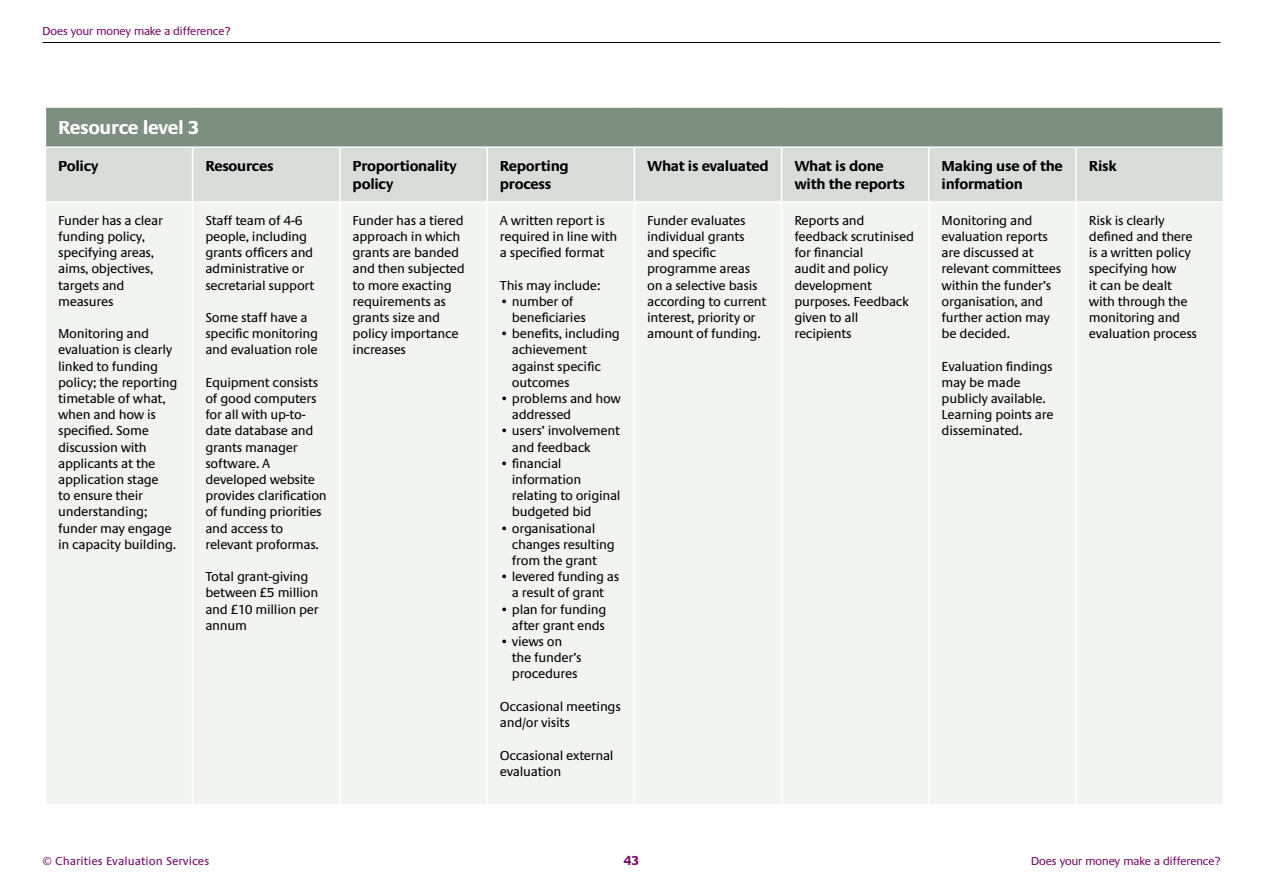
<style>
.page{position:relative;width:1263px;height:893px;background:#fff}
.page>*{position:absolute;margin:0;border:0;box-sizing:border-box;transform-origin:0 0}
.t1{font:700 19.5px "Praxis EF";letter-spacing:-.02em;color:#fff}
.t2{font:700 15px/18px "Praxis EF";letter-spacing:-.02em;color:#000}
.t3{font:13.5px/16.2px "Praxis EF";letter-spacing:-.02em;color:#000}
.t4{font:700 13.5px "Praxis EF";color:#750c68}
.t5{font:12px "Praxis";color:#750c68}
.t6{font:12px "Praxis EF";color:#750c68}
</style>
<div class="page">
<hr style="left:43px;top:42px;width:1177px;height:1px;background:#000">
<div style="left:45px;top:107px;width:1178px;height:40px;background:#7d8f7f"></div>
<div style="left:46px;top:148px;width:1176px;height:53px;background:#d8ddd9"></div>
<div style="left:46px;top:203px;width:1176px;height:601px;background:#f2f4f2"></div>
<hr style="left:45px;top:108px;width:1px;height:38px;background:#fff">
<hr style="left:45px;top:106px;width:148px;height:2px;background:#fff">
<hr style="left:193px;top:106px;width:147px;height:2px;background:#fff">
<hr style="left:340px;top:106px;width:147px;height:2px;background:#fff">
<hr style="left:487px;top:106px;width:147px;height:2px;background:#fff">
<hr style="left:634px;top:106px;width:148px;height:2px;background:#fff">
<hr style="left:782px;top:106px;width:147px;height:2px;background:#fff">
<hr style="left:929px;top:106px;width:147px;height:2px;background:#fff">
<hr style="left:1076px;top:106px;width:148px;height:2px;background:#fff">
<hr style="left:1222px;top:108px;width:2px;height:38px;background:#fff">
<hr style="left:192px;top:148px;width:1px;height:53px;background:#fff">
<hr style="left:339px;top:148px;width:2px;height:53px;background:#fff">
<hr style="left:486px;top:148px;width:2px;height:53px;background:#fff">
<hr style="left:634px;top:148px;width:1px;height:53px;background:#fff">
<hr style="left:781px;top:148px;width:1px;height:53px;background:#fff">
<hr style="left:928px;top:148px;width:1px;height:53px;background:#fff">
<hr style="left:1075px;top:148px;width:2px;height:53px;background:#fff">
<hr style="left:192px;top:203px;width:1px;height:601px;background:#fff">
<hr style="left:339px;top:203px;width:2px;height:601px;background:#fff">
<hr style="left:486px;top:203px;width:2px;height:601px;background:#fff">
<hr style="left:634px;top:203px;width:1px;height:601px;background:#fff">
<hr style="left:781px;top:203px;width:1px;height:601px;background:#fff">
<hr style="left:928px;top:203px;width:1px;height:601px;background:#fff">
<hr style="left:1075px;top:203px;width:2px;height:601px;background:#fff">
<hr style="left:45px;top:146px;width:148px;height:2px;background:#fff">
<hr style="left:193px;top:146px;width:147px;height:2px;background:#fff">
<hr style="left:340px;top:146px;width:147px;height:2px;background:#fff">
<hr style="left:487px;top:146px;width:147px;height:2px;background:#fff">
<hr style="left:634px;top:146px;width:148px;height:2px;background:#fff">
<hr style="left:782px;top:146px;width:147px;height:2px;background:#fff">
<hr style="left:929px;top:146px;width:147px;height:2px;background:#fff">
<hr style="left:1076px;top:146px;width:148px;height:2px;background:#fff">
<p class="t5" style="left:43px;top:25px;width:189px">Does your money make a difference?</p>
<h1 class="t1" style="left:58px;top:117px;width:142px">Resource level 3</h1>
<p class="t2" style="left:58px;top:157px;width:42px">Policy</p>
<p class="t2" style="left:205px;top:157px;width:70px">Resources</p>
<p class="t2" style="left:353px;top:157px;width:106px">Proportionality policy</p>
<p class="t2" style="left:500px;top:157px;width:70px">Reporting process</p>
<p class="t2" style="left:647px;top:157px;width:123px">What is evaluated</p>
<p class="t2" style="left:794px;top:157px;width:112px">What is done with the reports</p>
<p class="t2" style="left:942px;top:157px;width:123px">Making use of the information</p>
<p class="t2" style="left:1089px;top:157px;width:30px">Risk</p>
<p class="t3" style="left:58px;top:213px;width:106px">Funder has a clear funding policy, specifying areas, aims, objectives, targets and measures</p>
<p class="t3" style="left:58px;top:326px;width:121px">Monitoring and evaluation is clearly linked to funding policy; the reporting timetable of what, when and how is specified. Some discussion with applicants at the application stage<br>to ensure their understanding; funder may engage in capacity building.</p>
<p class="t3" style="left:205px;top:213px;width:111px">Staff team of 4-6 people, including grants officers and administrative or secretarial support</p>
<p class="t3" style="left:205px;top:310px;width:114px">Some staff have a specific monitoring and evaluation role</p>
<p class="t3" style="left:205px;top:375px;width:123px">Equipment consists of good computers for all with up-to&shy;date database and grants manager software. A developed website provides clarification of funding priorities and access to relevant proformas.</p>
<p class="t3" style="left:205px;top:569px;width:115px">Total grant-giving between £5 million and £10 million per annum</p>
<p class="t3" style="left:353px;top:213px;width:114px">Funder has a tiered approach in which grants are banded and then subjected to more exacting requirements as grants size and policy importance increases</p>
<p class="t3" style="left:500px;top:213px;width:119px">A written report is required in line with a specified format</p>
<p class="t3" style="left:1089px;top:213px;width:110px">Risk is clearly defined and there is a written policy specifying how<br>it can be dealt with through the monitoring and evaluation process</p>
<p class="t3" style="left:647px;top:213px;width:121px">Funder evaluates individual grants and specific programme areas on a selective basis according to current interest, priority or amount of funding.</p>
<p class="t3" style="left:794px;top:213px;width:121px">Reports and feedback scrutinised for financial<br>audit and policy development purposes. Feedback given to all recipients</p>
<p class="t3" style="left:942px;top:213px;width:121px">Monitoring and evaluation reports are discussed at relevant committees within the funder’s organisation, and further action may be decided.</p>
<p class="t3" style="left:942px;top:358px;width:113px">Evaluation findings may be made publicly available.<br>Learning points are disseminated.</p>
<p class="t3" style="left:500px;top:277px;width:102px">This may include:</p>
<p class="t3" style="left:512px;top:294px;width:75px;text-indent:-12px">• number of beneficiaries</p>
<p class="t3" style="left:512px;top:326px;width:110px;text-indent:-12px">• benefits, including achievement against specific outcomes</p>
<p class="t3" style="left:512px;top:391px;width:110px;text-indent:-12px">• problems and how addressed</p>
<p class="t3" style="left:512px;top:423px;width:110px;text-indent:-12px">• users’ involvement and feedback</p>
<p class="t3" style="left:512px;top:456px;width:110px;text-indent:-12px">• financial information relating to original budgeted bid</p>
<p class="t3" style="left:512px;top:520px;width:104px;text-indent:-12px">• organisational changes resulting from the grant</p>
<p class="t3" style="left:500px;top:569px;width:121px;text-align:center">• levered funding as a result of grant</p>
<p class="t3" style="left:500px;top:601px;width:108px;text-align:right">• plan for funding after grant ends</p>
<p class="t3" style="left:512px;top:634px;width:71px;text-indent:-12px">• views on the funder’s procedures</p>
<p class="t3" style="left:500px;top:699px;width:123px">Occasional meetings and/or visits</p>
<p class="t3" style="left:500px;top:747px;width:115px">Occasional external evaluation</p>
<p class="t6" style="left:43px;top:854px;width:168px">© Charities Evaluation Services</p>
<p class="t4" style="left:624px;top:853px;width:17px">43</p>
<p class="t5" style="left:1031px;top:854px;width:191px">Does your money make a difference?</p>
</div>
